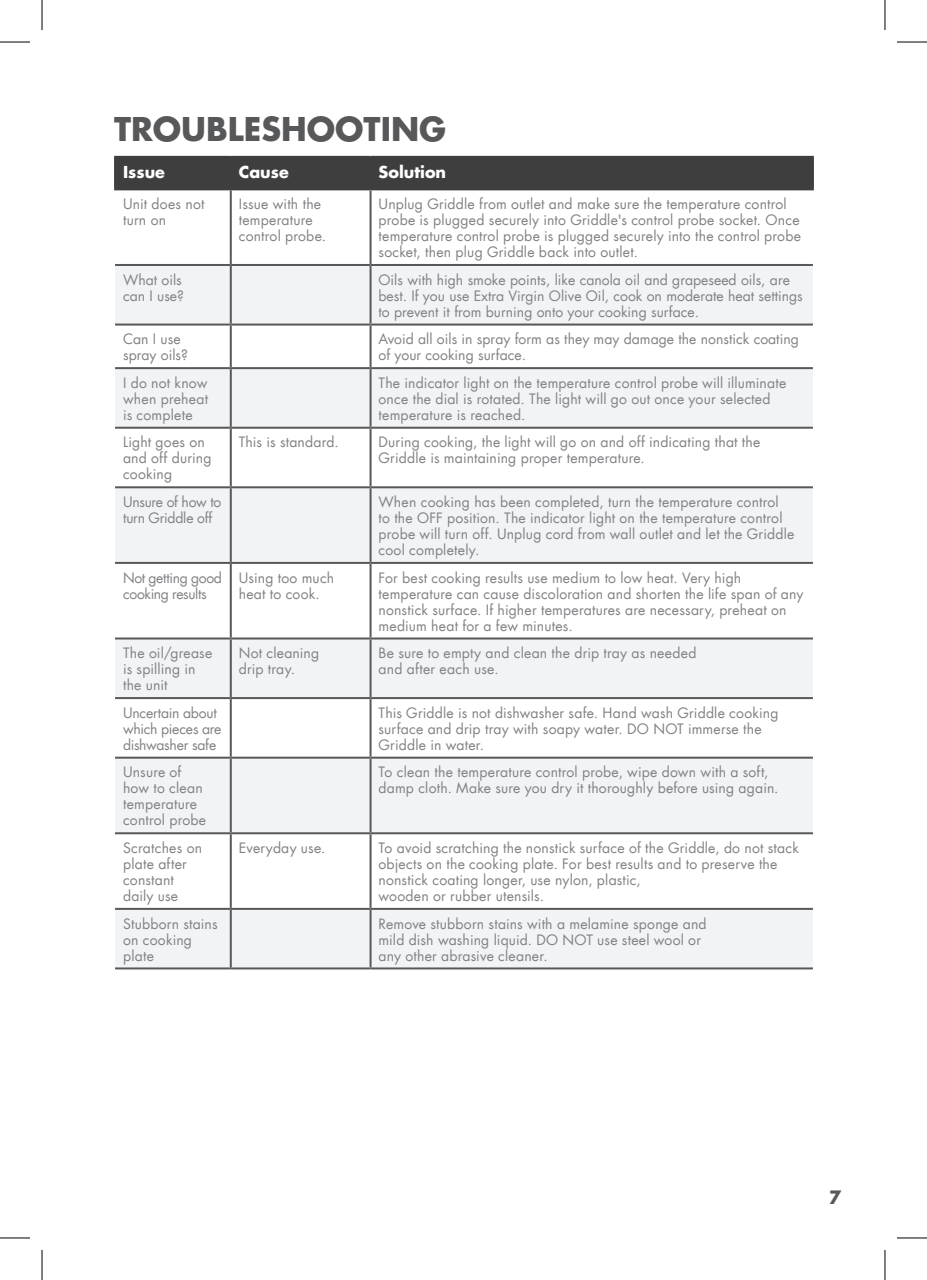
<style>
.page{position:relative;width:927px;height:1280px;background:#fff}
.page>*{position:absolute;margin:0;border:0;box-sizing:border-box;transform-origin:0 0}
.t1{font:700 32px "Futura LT";color:#57585a}
.t2{font:700 18px "Futura LT";color:#57585a}
.t3{font:700 16px "Futura Std";color:#fff}
.t4{font:14px/16px "Futura LT";letter-spacing:.01em;color:#808285}
.t5{font:14px/16px "Futura LT";letter-spacing:-.02em;color:#808285}
.t6{font:14px/16px "Futura LT";letter-spacing:-.025em;color:#808285}
</style>
<div class="page">
<div style="left:116px;top:158px;width:695px;height:30px;background:#3e3e3f"></div>
<svg style="left:115px;top:266px;width:697px;height:701px;fill:#f2f3f4"></svg>
<hr style="left:230px;top:190px;width:2px;height:74px;background:#57585a">
<hr style="left:369px;top:190px;width:2px;height:74px;background:#57585a">
<hr style="left:115px;top:264px;width:116px;height:2px;background:#57585a">
<hr style="left:231px;top:264px;width:139px;height:2px;background:#57585a">
<hr style="left:230px;top:266px;width:2px;height:57px;background:#57585a">
<hr style="left:370px;top:264px;width:442px;height:2px;background:#57585a">
<hr style="left:369px;top:266px;width:2px;height:57px;background:#57585a">
<hr style="left:115px;top:323px;width:116px;height:2px;background:#57585a">
<hr style="left:231px;top:323px;width:139px;height:2px;background:#57585a">
<hr style="left:230px;top:325px;width:2px;height:42px;background:#57585a">
<hr style="left:370px;top:323px;width:442px;height:2px;background:#57585a">
<hr style="left:369px;top:325px;width:2px;height:42px;background:#57585a">
<hr style="left:115px;top:367px;width:116px;height:2px;background:#57585a">
<hr style="left:231px;top:367px;width:139px;height:2px;background:#57585a">
<hr style="left:230px;top:369px;width:2px;height:57px;background:#57585a">
<hr style="left:370px;top:367px;width:442px;height:2px;background:#57585a">
<hr style="left:369px;top:369px;width:2px;height:57px;background:#57585a">
<hr style="left:115px;top:426px;width:116px;height:2px;background:#57585a">
<hr style="left:231px;top:426px;width:139px;height:2px;background:#57585a">
<hr style="left:230px;top:428px;width:2px;height:58px;background:#57585a">
<hr style="left:370px;top:426px;width:442px;height:2px;background:#57585a">
<hr style="left:369px;top:428px;width:2px;height:58px;background:#57585a">
<hr style="left:115px;top:486px;width:116px;height:2px;background:#57585a">
<hr style="left:231px;top:486px;width:139px;height:2px;background:#57585a">
<hr style="left:230px;top:488px;width:2px;height:74px;background:#57585a">
<hr style="left:370px;top:486px;width:442px;height:2px;background:#57585a">
<hr style="left:369px;top:488px;width:2px;height:74px;background:#57585a">
<hr style="left:115px;top:562px;width:116px;height:2px;background:#57585a">
<hr style="left:231px;top:562px;width:139px;height:2px;background:#57585a">
<hr style="left:230px;top:564px;width:2px;height:73px;background:#57585a">
<hr style="left:370px;top:562px;width:442px;height:2px;background:#57585a">
<hr style="left:369px;top:564px;width:2px;height:73px;background:#57585a">
<hr style="left:115px;top:637px;width:116px;height:2px;background:#57585a">
<hr style="left:231px;top:637px;width:139px;height:2px;background:#57585a">
<hr style="left:230px;top:639px;width:2px;height:58px;background:#57585a">
<hr style="left:370px;top:637px;width:442px;height:2px;background:#57585a">
<hr style="left:369px;top:639px;width:2px;height:58px;background:#57585a">
<hr style="left:115px;top:697px;width:116px;height:2px;background:#57585a">
<hr style="left:231px;top:697px;width:139px;height:2px;background:#57585a">
<hr style="left:230px;top:699px;width:2px;height:57px;background:#57585a">
<hr style="left:370px;top:697px;width:442px;height:2px;background:#57585a">
<hr style="left:369px;top:699px;width:2px;height:57px;background:#57585a">
<hr style="left:115px;top:756px;width:116px;height:2px;background:#57585a">
<hr style="left:231px;top:756px;width:139px;height:2px;background:#57585a">
<hr style="left:230px;top:758px;width:2px;height:74px;background:#57585a">
<hr style="left:370px;top:756px;width:442px;height:2px;background:#57585a">
<hr style="left:369px;top:758px;width:2px;height:74px;background:#57585a">
<hr style="left:115px;top:832px;width:116px;height:2px;background:#57585a">
<hr style="left:231px;top:832px;width:139px;height:2px;background:#57585a">
<hr style="left:230px;top:834px;width:2px;height:73px;background:#57585a">
<hr style="left:370px;top:832px;width:442px;height:2px;background:#57585a">
<hr style="left:369px;top:834px;width:2px;height:73px;background:#57585a">
<hr style="left:115px;top:907px;width:116px;height:2px;background:#57585a">
<hr style="left:231px;top:907px;width:139px;height:2px;background:#57585a">
<hr style="left:230px;top:909px;width:2px;height:58px;background:#57585a">
<hr style="left:370px;top:907px;width:442px;height:2px;background:#57585a">
<hr style="left:369px;top:909px;width:2px;height:58px;background:#57585a">
<hr style="left:115px;top:967px;width:116px;height:2px;background:#57585a">
<hr style="left:231px;top:967px;width:139px;height:2px;background:#57585a">
<hr style="left:370px;top:967px;width:442px;height:2px;background:#57585a">
<hr style="left:114px;top:156px;width:117px;height:2px;background:#3e3e3f">
<hr style="left:114px;top:158px;width:2px;height:30px;background:#3e3e3f">
<hr style="left:231px;top:156px;width:139px;height:2px;background:#3e3e3f">
<hr style="left:230px;top:158px;width:2px;height:30px;background:#3e3e3f">
<hr style="left:370px;top:156px;width:443px;height:2px;background:#3e3e3f">
<hr style="left:369px;top:158px;width:2px;height:30px;background:#3e3e3f">
<hr style="left:811px;top:158px;width:2px;height:30px;background:#3e3e3f">
<hr style="left:114px;top:188px;width:117px;height:2px;background:#3e3e3f">
<hr style="left:231px;top:188px;width:139px;height:2px;background:#3e3e3f">
<hr style="left:370px;top:188px;width:443px;height:2px;background:#3e3e3f">
<hr style="left:0;top:42px;width:30px;height:1px;background:#000">
<hr style="left:896px;top:42px;width:30px;height:1px;background:#000">
<hr style="left:0;top:1237px;width:30px;height:1px;background:#000">
<hr style="left:896px;top:1237px;width:30px;height:1px;background:#000">
<hr style="left:42px;top:0;width:1px;height:30px;background:#000">
<hr style="left:42px;top:1249px;width:1px;height:30px;background:#000">
<hr style="left:884px;top:0;width:1px;height:30px;background:#000">
<hr style="left:884px;top:1249px;width:1px;height:30px;background:#000">
<h1 class="t1" style="left:114px;top:107px;width:333px">TROUBLESHOOTING</h1>
<p class="t3" style="left:123px;top:161px;width:43px">Issue</p>
<p class="t3" style="left:239px;top:161px;width:51px">Cause</p>
<p class="t3" style="left:378px;top:161px;width:69px">Solution</p>
<p class="t4" style="left:123px;top:196px;width:83px">Unit does not turn on</p>
<p class="t4" style="left:239px;top:196px;width:89px">Issue with the temperature control probe.</p>
<p class="t4" style="left:378px;top:196px;width:424px">Unplug Griddle from outlet and make sure the temperature control probe is plugged securely into Griddle's control probe socket. Once temperature control probe is plugged securely into the control probe socket, then plug Griddle back into outlet.</p>
<p class="t4" style="left:123px;top:271px;width:62px">What oils can I use?</p>
<p class="t4" style="left:378px;top:271px;width:426px">Oils with high smoke points, like canola oil and grapeseed oils, are best. If you use Extra Virgin Olive Oil, cook on moderate heat settings to prevent it from burning onto your cooking surface.</p>
<p class="t4" style="left:123px;top:331px;width:66px">Can I use spray oils?</p>
<p class="t4" style="left:378px;top:331px;width:422px">Avoid all oils in spray form as they may damage the nonstick coating of your cooking surface.</p>
<p class="t4" style="left:123px;top:374px;width:86px;text-align:justify">I do not know when preheat is complete</p>
<p class="t4" style="left:378px;top:374px;width:409px">The indicator light on the temperature control probe will illuminate once the dial is rotated. The light will go out once your selected temperature is reached.</p>
<p class="t4" style="left:123px;top:434px;width:90px">Light goes on and off during cooking</p>
<p class="t4" style="left:239px;top:434px;width:101px">This is standard.</p>
<p class="t4" style="left:378px;top:434px;width:383px">During cooking, the light will go on and off indicating that the<br>Griddle is maintaining proper temperature.</p>
<p class="t5" style="left:123px;top:494px;width:100px">Unsure of how to turn Griddle off</p>
<p class="t4" style="left:378px;top:494px;width:417px">When cooking has been completed, turn the temperature control<br>to the OFF position. The indicator light on the temperature control probe will turn off. Unplug cord from wall outlet and let the Griddle cool completely.</p>
<p class="t6" style="left:123px;top:569px;width:100px">Not getting good cooking results</p>
<p class="t4" style="left:239px;top:569px;width:97px">Using too much heat to cook.</p>
<p class="t4" style="left:378px;top:569px;width:426px">For best cooking results use medium to low heat. Very high temperature can cause discoloration and shorten the life span of any nonstick surface. If higher temperatures are necessary, preheat on medium heat for a few minutes.</p>
<p class="t4" style="left:123px;top:645px;width:91px">The oil/grease is spilling in the unit</p>
<p class="t4" style="left:239px;top:645px;width:82px">Not cleaning drip tray.</p>
<p class="t4" style="left:378px;top:645px;width:319px">Be sure to empty and clean the drip tray as needed and after each use.</p>
<p class="t5" style="left:123px;top:704px;width:100px">Uncertain about which pieces are dishwasher safe</p>
<p class="t4" style="left:378px;top:704px;width:401px">This Griddle is not dishwasher safe. Hand wash Griddle cooking surface and drip tray with soapy water. DO NOT immerse the<br>Griddle in water.</p>
<p class="t4" style="left:123px;top:764px;width:85px">Unsure of how to clean temperature control probe</p>
<p class="t4" style="left:378px;top:764px;width:401px">To clean the temperature control probe, wipe down with a soft, damp cloth. Make sure you dry it thoroughly before using again.</p>
<p class="t4" style="left:123px;top:839px;width:81px">Scratches on plate after constant daily use</p>
<p class="t4" style="left:239px;top:839px;width:88px">Everyday use.</p>
<p class="t4" style="left:378px;top:839px;width:422px">To avoid scratching the nonstick surface of the Griddle, do not stack objects on the cooking plate. For best results and to preserve the nonstick coating longer, use nylon, plastic,<br>wooden or rubber utensils.</p>
<p class="t4" style="left:123px;top:915px;width:96px">Stubborn stains on cooking plate</p>
<p class="t4" style="left:378px;top:915px;width:329px">Remove stubborn stains with a melamine sponge and mild dish washing liquid. DO NOT use steel wool or any other abrasive cleaner.</p>
<p class="t2" style="left:829px;top:1184px;width:14px">7</p>
</div>
